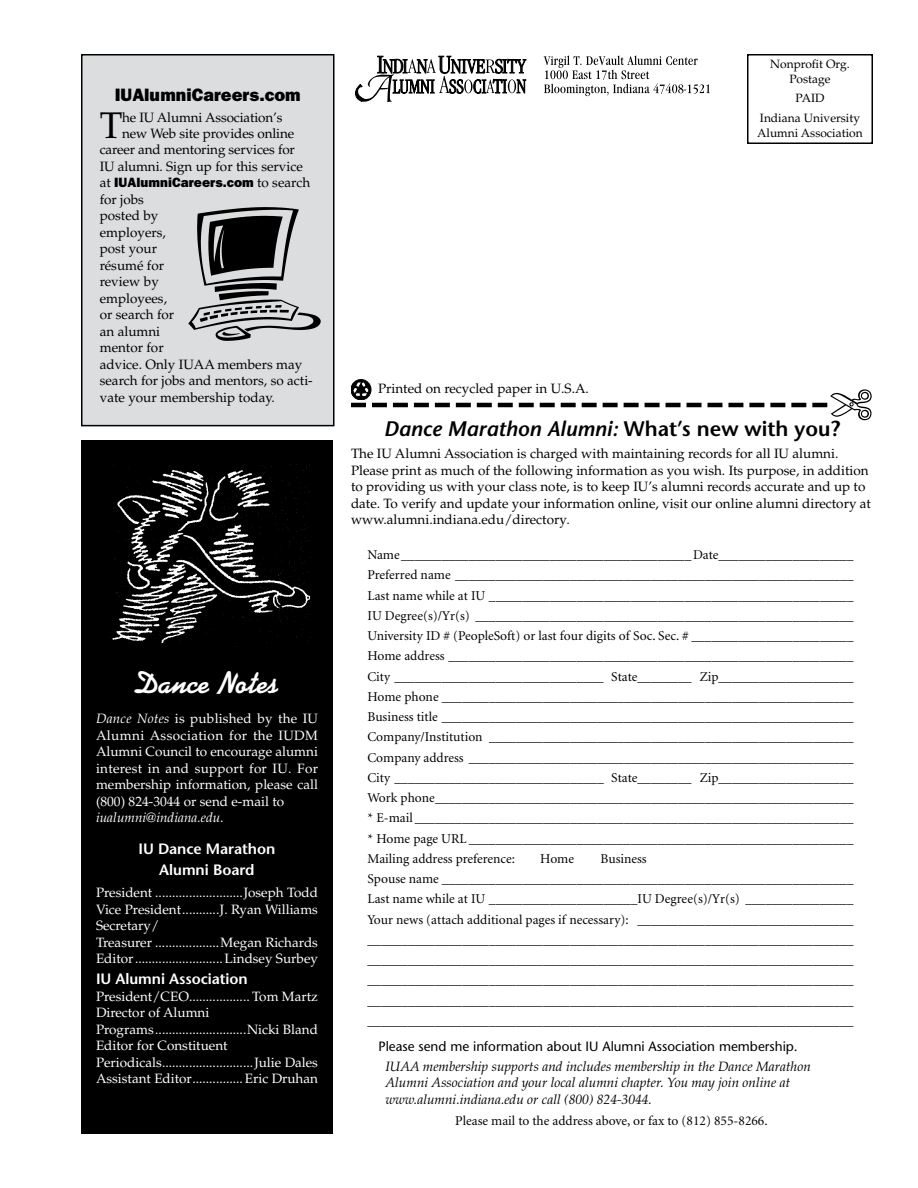
<style>
.page{position:relative;width:918px;height:1188px;background:#fff}
.page>*{position:absolute;margin:0;border:0;box-sizing:border-box;transform-origin:0 0}
.t1{font:37.05px "Palatino";color:#000}
.t2{font:33px "Kauflinn DTC";color:#fff}
.t3{font:italic 600 21px "Stone Sans";color:#000}
.t4{font:800 18px "Franklin Gothic";color:#000}
.t5{font:600 15px/21px "Stone Sans";letter-spacing:-.005em;color:#fff;text-align:center}
.t6{font:13.5px/20.2px "Minion";color:#000;text-align:justify}
.t7{font:13.5px/16.5px "Palatino";color:#000}
.t8{font:13.5px/16.5px "Palatino";color:#fff}
.t9{font:italic 13.5px/16.5px "Palatino";color:#000}
.t10{font:13.5px "Stone Sans";color:#000}
.t11{font:800 13.5px "Franklin Gothic";color:#000}
.t12{font:italic 13.5px "Palatino";color:#fff}
.t13{font:12px/15px "Palatino";color:#000;text-align:center}
.s1{font-family:"Palatino";font-weight:400}
.s2{font-style:italic}
.s3{font-style:normal}
</style>
<div class="page">
<div style="left:81px;top:440px;width:252px;height:694px;background:#000"></div>
<img style="left:110px;top:465px;width:201px;height:182px">
<div style="left:351px;top:380px;width:20px;height:20px;border:1px solid #000;border-radius:50%"></div>
<div style="left:747px;top:54px;width:126px;height:90px;border:2px solid #000"></div>
<svg style="left:544px;top:55px;width:165px;height:41px"></svg>
<svg style="left:356px;top:56px;width:170px;height:47px"></svg>
<div style="left:82px;top:55px;width:252px;height:371px;background:#dcddde"></div>
<div style="left:81px;top:54px;width:253px;height:372px;border:2px solid #000"></div>
<img style="left:188px;top:207px;width:133px;height:134px">
<svg style="left:351px;top:382px;width:521px;height:38px"></svg>
<h3 class="t4" style="left:115px;top:84px;width:188px">IUAlumniCareers.com</h3>
<h1 class="t1" style="left:100px;top:104px;width:24px">T</h1>
<p class="t7" style="left:122px;top:109px;width:162px">he IU Alumni Association’s</p>
<p class="t7" style="left:122px;top:125px;width:174px">new Web site provides online</p>
<p class="t7" style="left:100px;top:142px;width:197px">career and mentoring services for</p>
<p class="t7" style="left:100px;top:158px;width:205px">IU alumni. Sign up for this service</p>
<p class="t11" style="left:100px;top:175px;width:212px"><span class="s1">at</span> IUAlumniCareers.com <span class="s1">to search</span></p>
<p class="t7" style="left:100px;top:191px;width:215px">for jobs<br>posted by<br>employers,<br>post your<br>résumé for<br>review by<br>employees,<br>or search for<br>an alumni<br>mentor for<br>advice. Only IUAA members may search for jobs and mentors, so acti&shy;vate your membership today.</p>
<h2 class="t2" style="left:136px;top:664px;width:144px">Dance Notes</h2>
<p class="t8" style="left:96px;top:711px;width:224px;text-align:justify"><span class="s2">Dance Notes</span> is published by the IU Alumni Association for the IUDM Alumni Council to encourage alumni interest in and support for IU. For membership information, please call (800) 824-3044 or send e-mail to</p>
<p class="t12" style="left:96px;top:810px;width:129px">iualumni@indiana.edu.</p>
<p class="t5" style="left:139px;top:838px;width:138px">IU Dance Marathon<br>Alumni Board</p>
<p class="t8" style="left:96px;top:885px;width:223px">President ..........................Joseph Todd Vice President...........J. Ryan Williams Secretary/<br>Treasurer ...................Megan Richards Editor.......................... Lindsey Surbey</p>
<p class="t5" style="left:96px;top:969px;width:153px">IU Alumni Association</p>
<p class="t8" style="left:96px;top:988px;width:223px">President/CEO.................. Tom Martz Director of Alumni Programs...........................Nicki Bland Editor for Constituent Periodicals...........................Julie Dales Assistant Editor............... Eric Druhan</p>
<p class="t7" style="left:378px;top:380px;width:212px">Printed on recycled paper in U.S.A.</p>
<p class="t13" style="left:770px;top:56px;width:81px">Nonprofit Org.<br>Postage</p>
<p class="t13" style="left:760px;top:89px;width:102px;line-height:19.5px">PAID<br>Indiana University</p>
<p class="t13" style="left:757px;top:125px;width:107px">Alumni Association</p>
<h3 class="t3" style="left:384px;top:416px;width:458px">Dance Marathon Alumni: <span class="s3">What’s new with you?</span></h3>
<p class="t7" style="left:351px;top:445px;width:522px">The IU Alumni Association is charged with maintaining records for all IU alumni.<br>Please print as much of the following information as you wish. Its purpose, in addition to providing us with your class note, is to keep IU’s alumni records accurate and up to date. To verify and update your information online, visit our online alumni directory at www.alumni.indiana.edu/directory<span class="s2">.</span></p>
<p class="t6" style="left:367px;top:545px;width:484px">Name____________________________________________ Date____________________ Preferredname____________________________________________________________ LastnamewhileatIU_______________________________________________________ IUDegree(s)/Yr(s)_________________________________________________________ University ID # (PeopleSoft) or last four digits of Soc. Sec. #_________________________ Homeaddress_____________________________________________________________ City________________________________ State________ Zip____________________ Homephone______________________________________________________________ Businesstitle______________________________________________________________ Company/Institution_______________________________________________________ Companyaddress__________________________________________________________ City________________________________ State________ Zip____________________ Workphone_______________________________________________________________ *E-mail__________________________________________________________________ *HomepageURL__________________________________________________________ Mailing address preference:</p>
<p class="t6" style="left:367px;top:849px;width:484px;text-align:left;text-indent:233px">Business Spousename______________________________________________________________ LastnamewhileatIU_______________________IUDegree(s)/Yr(s)_________________ Yournews(attachadditionalpagesifnecessary): ________________________________ ________________________________________________________________________ ________________________________________________________________________ ________________________________________________________________________ ________________________________________________________________________ ________________________________________________________________________</p>
<p class="t10" style="left:378px;top:1038px;width:421px">Please send me information about IU Alumni Association membership.</p>
<p class="t9" style="left:385px;top:1058px;width:427px">IUAA membership supports and includes membership in the Dance Marathon<br>Alumni Association and your local alumni chapter. You may join online at www.alumni.indiana.edu or call (800) 824-3044.</p>
<p class="t6" style="left:455px;top:1111px;width:314px">Please mail to the address above, or fax to (812) 855-8266.</p>
<p class="t6" style="left:540px;top:849px;width:35px">Home</p>
</div>
